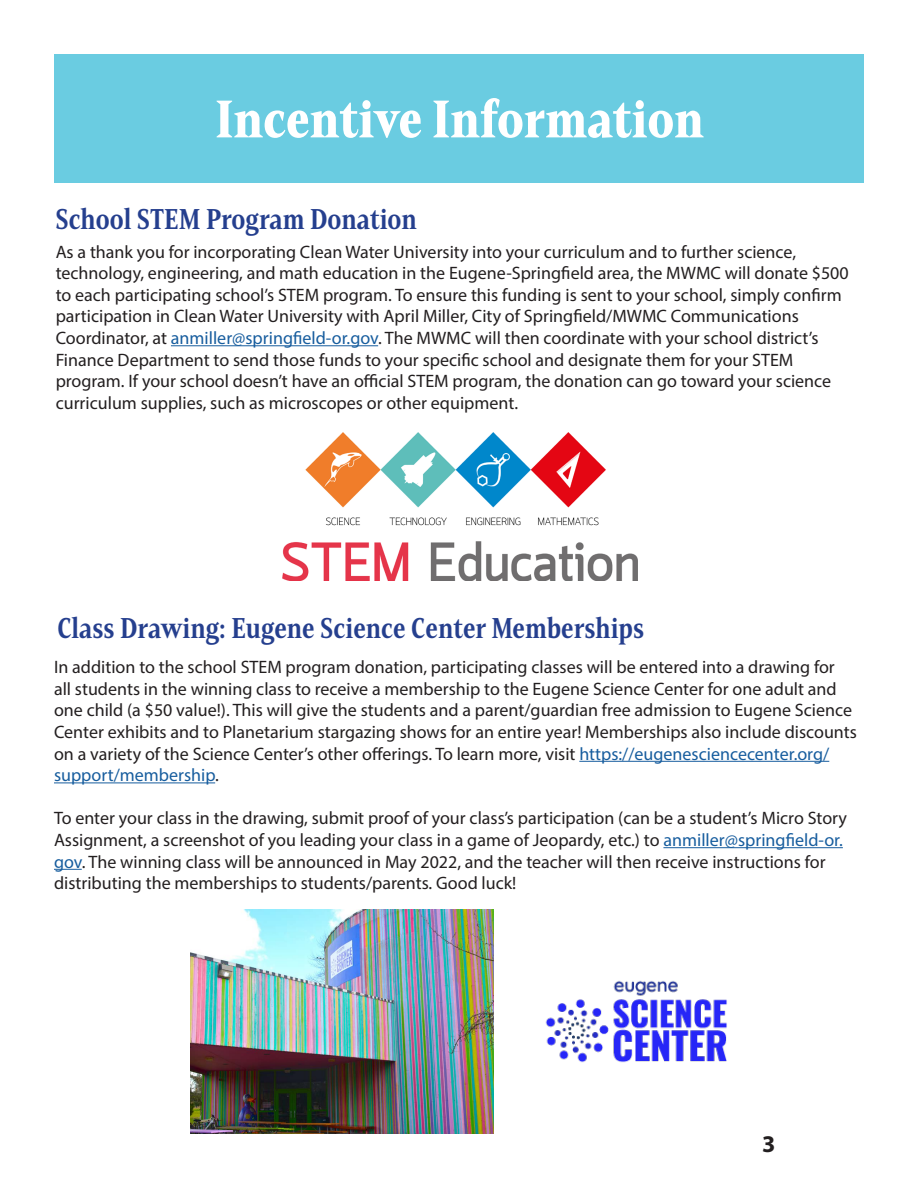
<style>
.page{position:relative;width:918px;height:1188px;background:#fff}
.page>*{position:absolute;margin:0;border:0;box-sizing:border-box;transform-origin:0 0}
.t1{font:52.5px "Mandrel Con Bla";color:#fff}
.t2{font:28.5px "Mandrel Con Bol";color:#253f8e}
.t3{font:700 24px "Myriad Pro";color:#231f20}
.t4{font:18px/21.6px "Myriad Pro";color:#231f20}
.s1{color:#175d9e}
</style>
<div class="page">
<hr style="left:171px;top:345px;width:207px;height:1px;background:#175d9e">
<div style="left:55px;top:55px;width:809px;height:128px;background:#6acce1"></div>
<hr style="left:579px;top:761px;width:250px;height:1px;background:#175d9e">
<hr style="left:54px;top:782px;width:161px;height:1px;background:#175d9e">
<hr style="left:663px;top:847px;width:180px;height:1px;background:#175d9e">
<svg style="left:54px;top:869px;width:28px;height:1px"></svg>
<img style="left:545px;top:980px;width:182px;height:83px">
<img style="left:191px;top:910px;width:303px;height:224px">
<img style="left:283px;top:432px;width:354px;height:148px">
<p class="t1" style="left:215px;top:88px;width:490px">Incentive Information</p>
<p class="t2" style="left:56px;top:202px;width:363px">School STEM Program Donation</p>
<p class="t4" style="left:56px;top:240px;width:795px">As a thank you for incorporating Clean Water University into your curriculum and to further science, technology, engineering, and math education in the Eugene-Springfield area, the MWMC will donate $500 to each participating school’s STEM program. To ensure this funding is sent to your school, simply confirm participation in Clean Water University with April Miller, City of Springfield/MWMC Communications Coordinator, at <span class="s1">anmiller@springfield-or.gov</span>. The MWMC will then coordinate with your school district’s Finance Department to send those funds to your specific school and designate them for your STEM program. If your school doesn’t have an official STEM program, the donation can go toward your science curriculum supplies, such as microscopes or other equipment.</p>
<p class="t2" style="left:57px;top:611px;width:588px">Class Drawing: Eugene Science Center Memberships</p>
<p class="t4" style="left:54px;top:656px;width:804px">In addition to the school STEM program donation, participating classes will be entered into a drawing for<br>all students in the winning class to receive a membership to the Eugene Science Center for one adult and one child (a $50 value!). This will give the students and a parent/guardian free admission to Eugene Science Center exhibits and to Planetarium stargazing shows for an entire year! Memberships also include discounts on a variety of the Science Center’s other offerings. To learn more, visit <span class="s1">https://eugenesciencecenter.org/ support/membership</span>.</p>
<p class="t4" style="left:54px;top:807px;width:795px">To enter your class in the drawing, submit proof of your class’s participation (can be a student’s Micro Story Assignment, a screenshot of you leading your class in a game of Jeopardy, etc.) to <span class="s1">anmiller@springfield-or. gov</span>. The winning class will be announced in May 2022, and the teacher will then receive instructions for distributing the memberships to students/parents. Good luck!</p>
<h3 class="t3" style="left:762px;top:1128px;width:15px">3</h3>
</div>
